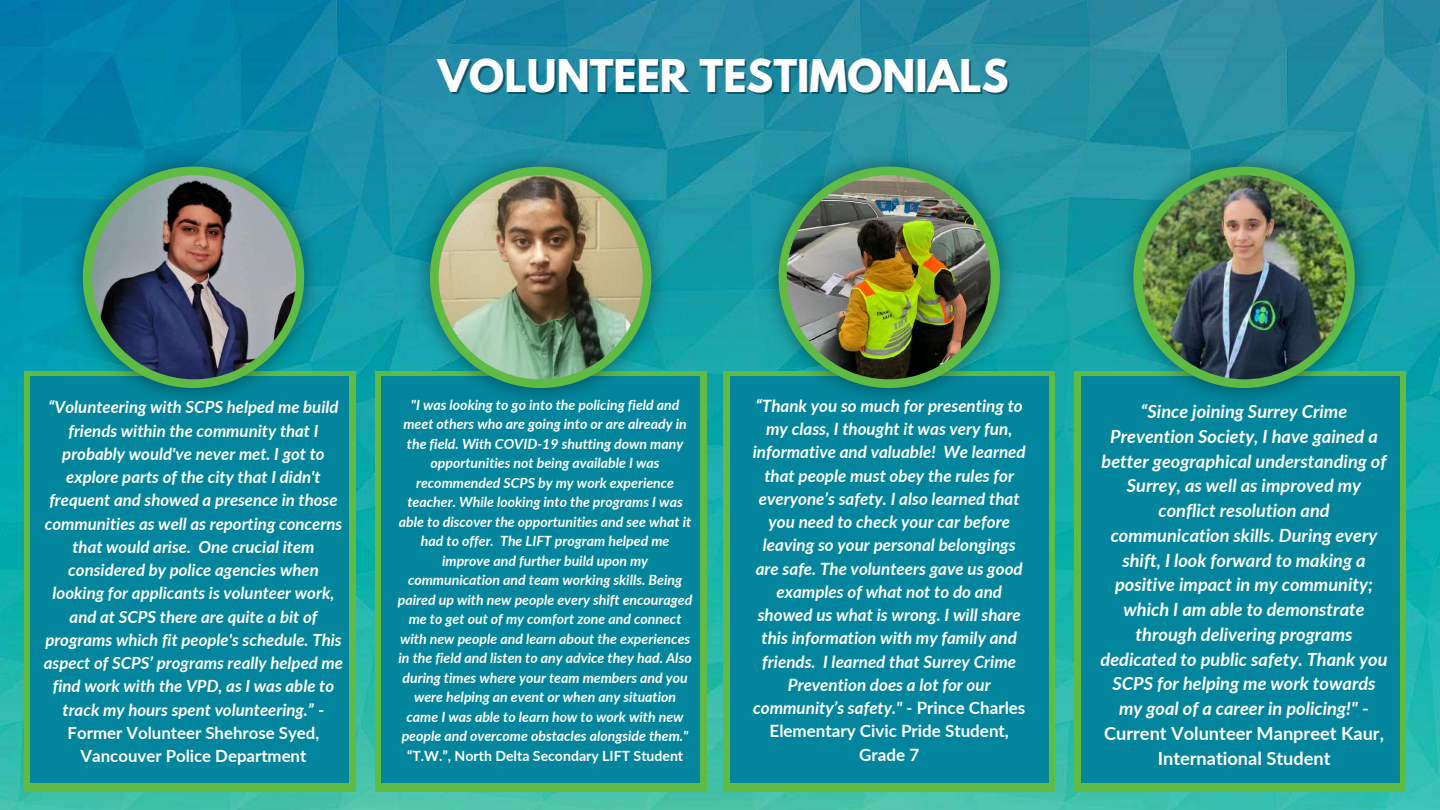
<style>
.page{position:relative;width:1440px;height:810px;background:#fff}
.page>*{position:absolute;margin:0;border:0;box-sizing:border-box;transform-origin:0 0}
.t1{font:700 40px "League Spartan";color:#fff}
.t2{font:italic 700 18.2px/24.8px "Lato";color:#fff;text-align:center}
.t3{font:italic 700 17px/23.2px "Lato";color:#fff;text-align:center}
.t4{font:italic 700 16.8px/23.2px "Lato";color:#fff;text-align:center}
.t5{font:italic 700 14.1px/19.5px "Lato";color:#fff;text-align:center}
.t6{font:700 14.1px "Lato";color:#fff}
.s1{font-style:normal}
</style>
<div class="page">
<img style="left:0;top:0;width:1440px;height:810px">
<div style="left:375px;top:371px;width:331px;height:421px;background:#60bb45"></div>
<div style="left:382px;top:376px;width:318px;height:407px;background:#03869d"></div>
<img style="left:413px;top:150px;width:256px;height:247px">
<svg style="left:430px;top:167px;width:221px;height:221px;background:#309d7a"></svg>
<img style="left:439px;top:175px;width:204px;height:204px;border-radius:50%">
<div style="left:723px;top:371px;width:332px;height:421px;background:#60bb45"></div>
<div style="left:730px;top:376px;width:318px;height:407px;background:#03869d"></div>
<img style="left:762px;top:150px;width:255px;height:247px">
<svg style="left:779px;top:167px;width:221px;height:221px;background:#309d77"></svg>
<img style="left:787px;top:175px;width:204px;height:204px;border-radius:50%">
<div style="left:1074px;top:371px;width:332px;height:421px;background:#60bb45"></div>
<div style="left:1081px;top:376px;width:319px;height:407px;background:#03869d"></div>
<img style="left:1116px;top:150px;width:256px;height:247px">
<svg style="left:1133px;top:167px;width:222px;height:221px;background:#2f9d78"></svg>
<img style="left:1143px;top:175px;width:204px;height:204px;border-radius:50%">
<div style="left:24px;top:371px;width:331px;height:421px;background:#60bb45"></div>
<div style="left:31px;top:376px;width:318px;height:407px;background:#03869d"></div>
<img style="left:66px;top:150px;width:256px;height:247px">
<svg style="left:83px;top:167px;width:221px;height:221px;background:#279a7a"></svg>
<img style="left:92px;top:175px;width:204px;height:204px;border-radius:50%">
<h1 class="t1" style="left:438px;top:56px;width:572px">VOLUNTEER TESTIMONIALS</h1>
<p class="t4" style="left:44px;top:395px;width:301px">“Volunteering with SCPS helped me build friends within the community that I probably would've never met. I got to explore parts of the city that I didn't frequent and showed a presence in those communities as well as reporting concerns that would arise. One crucial item considered by police agencies when looking for applicants is volunteer work, and at SCPS there are quite a bit of programs which fit people's schedule. This aspect of SCPS’ programs really helped me find work with the VPD, as I was able to track my hours spent volunteering.” <span class="s1">- Former Volunteer Shehrose Syed, Vancouver Police Department</span></p>
<p class="t5" style="left:398px;top:395px;width:296px">"I was looking to go into the policing field and meet others who are going into or are already in the field. With COVID-19 shutting down many opportunities not being available I was recommended SCPS by my work experience teacher. While looking into the programs I was able to discover the opportunities and see what it had to offer. The LIFT program helped me improve and further build upon my communication and team working skills. Being paired up with new people every shift encouraged me to get out of my comfort zone and connect with new people and learn about the experiences in the field and listen to any advice they had. Also during times where your team members and you were helping an event or when any situation came I was able to learn how to work with new people and overcome obstacles alongside them."</p>
<p class="t6" style="left:407px;top:747px;width:278px">“T.W.”, North Delta Secondary LIFT Student</p>
<p class="t3" style="left:753px;top:394px;width:274px">“Thank you so much for presenting to my class, I thought it was very fun, informative and valuable! We learned that people must obey the rules for everyone’s safety. I also learned that you need to check your car before leaving so your personal belongings are safe. The volunteers gave us good examples of what not to do and showed us what is wrong. I will share this information with my family and friends. I learned that Surrey Crime Prevention does a lot for our community’s safety." <span class="s1">- Prince Charles Elementary Civic Pride Student, Grade 7</span></p>
<p class="t2" style="left:1101px;top:399px;width:288px">“Since joining Surrey Crime<br>Prevention Society, I have gained a better geographical understanding of<br>Surrey, as well as improved my conflict resolution and communication skills. During every shift, I look forward to making a positive impact in my community; which I am able to demonstrate through delivering programs dedicated to public safety. Thank you<br>SCPS for helping me work towards my goal of a career in policing!" <span class="s1">-<br>Current Volunteer Manpreet Kaur,<br>International Student</span></p>
</div>
